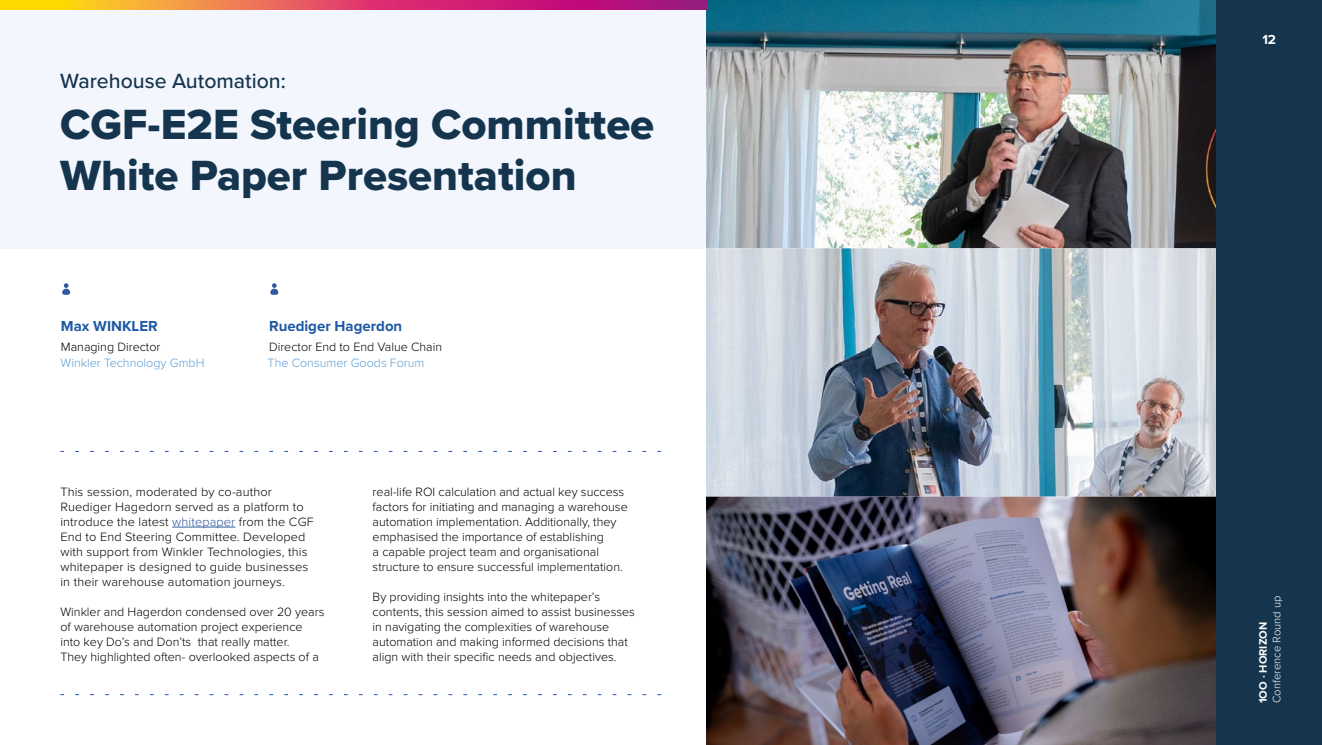
<style>
.page{position:relative;width:1322px;height:745px;background:#fff}
.page>*{position:absolute;margin:0;border:0;box-sizing:border-box;transform-origin:0 0}
.t1{font:43.75px/51.2px "Proxima Nova Extrabld";color:#14354d}
.t2{font:500 21.25px "Proxima Nova";color:#14354d}
.t3{font:700 15px "Proxima Nova";color:#1c59a5}
.t4{font:700 13.62px "Proxima Nova";color:#fff}
.t5{font:300 12.5px/15px "Proxima Nova";color:#000}
.t6{font:300 12.5px "Proxima Nova";color:#5c9ed6}
.t7{font:300 11.25px "Proxima Nova";color:#fff}
.t8{font:700 11.25px "Proxima Nova";color:#fff}
.s1{color:#2e599e}
</style>
<div class="page">
<img style="left:706px;top:0;width:510px;height:496px">
<img style="left:706px;top:496px;width:510px;height:248px">
<div style="left:1216px;top:0;width:106px;height:744px;background:#14354d"></div>
<div style="left:0;top:10px;width:706px;height:238px;background:#f3f7fd"></div>
<svg style="left:0;top:0;width:706px;height:10px;background:#db5a59"></svg>
<svg style="left:60px;top:451px;width:601px;height:1px"></svg>
<svg style="left:60px;top:694px;width:601px;height:1px"></svg>
<hr style="left:172px;top:526px;width:63px;height:1px;background:#2e599e">
<svg style="left:62px;top:283px;width:8px;height:11px"></svg>
<svg style="left:270px;top:283px;width:8px;height:11px"></svg>
<h2 class="t2" style="left:60px;top:65px;width:227px">Warehouse Automation:</h2>
<h1 class="t1" style="left:60px;top:98px;width:595px">CGF-E2E Steering Committee<br>White Paper Presentation</h1>
<p class="t3" style="left:61px;top:315px;width:98px">Max WINKLER</p>
<p class="t5" style="left:61px;top:339px;width:101px">Managing Director</p>
<p class="t6" style="left:61px;top:355px;width:145px">Winkler Technology GmbH</p>
<p class="t3" style="left:269px;top:315px;width:135px">Ruediger Hagerdon</p>
<p class="t5" style="left:269px;top:339px;width:175px">Director End to End Value Chain</p>
<p class="t6" style="left:268px;top:355px;width:158px">The Consumer Goods Forum</p>
<p class="t5" style="left:60px;top:483px;width:255px">This session, moderated by co-author Ruediger Hagedorn served as a platform to introduce the latest <span class="s1">whitepaper</span> from the CGF End to End Steering Committee. Developed with support from Winkler Technologies, this whitepaper is designed to guide businesses in their warehouse automation journeys.</p>
<p class="t5" style="left:60px;top:603px;width:266px">Winkler and Hagerdon condensed over 20 years of warehouse automation project experience into key Do’s and Don’ts that really matter.<br>They highlighted often- overlooked aspects of a</p>
<p class="t5" style="left:373px;top:483px;width:257px">real-life ROI calculation and actual key success factors for initiating and managing a warehouse automation implementation. Additionally, they emphasised the importance of establishing<br>a capable project team and organisational structure to ensure successful implementation.</p>
<p class="t5" style="left:373px;top:588px;width:264px">By providing insights into the whitepaper’s contents, this session aimed to assist businesses in navigating the complexities of warehouse automation and making informed decisions that align with their specific needs and objectives.</p>
<p class="t4" style="left:1262px;top:29px;width:15px">12</p>
<p class="t7" style="left:1270px;top:702px;width:108px;rotate:-90deg">Conference Round up</p>
<p class="t8" style="left:1254px;top:702px;width:82px;rotate:-90deg">1OO · HORIZON</p>
</div>
